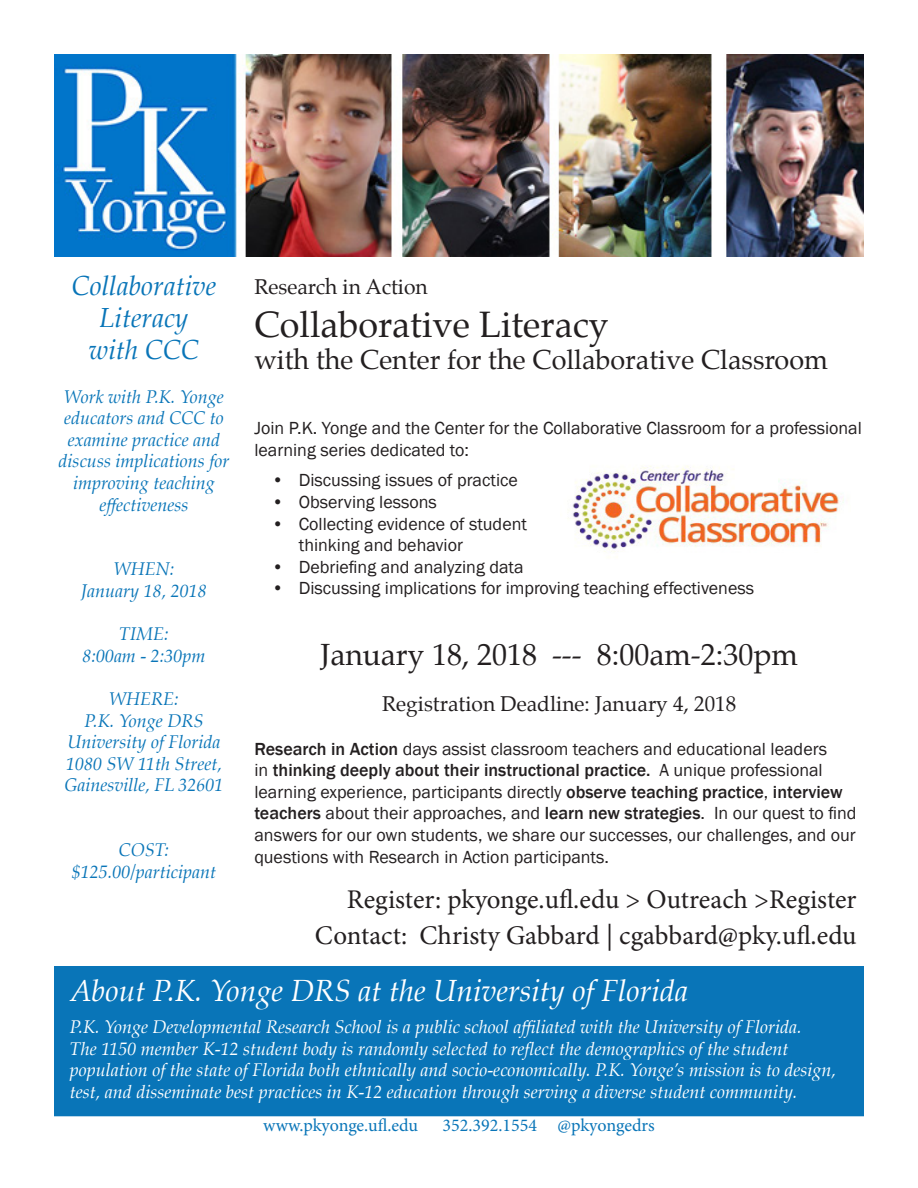
<style>
.page{position:relative;width:918px;height:1188px;background:#fff}
.page>*{position:absolute;margin:0;border:0;box-sizing:border-box;transform-origin:0 0}
.t1{font:36px "Palatino";color:#231f20}
.t2{font:italic 30px "Palatino";color:#fff}
.t3{font:30px "Palatino";color:#231f20}
.t4{font:27px "Minion Pro";letter-spacing:-.005em;color:#231f20}
.t5{font:27px "Palatino";color:#231f20}
.t6{font:italic 27px/32.4px "Palatino";color:#0975b8;text-align:center}
.t7{font:21px "Palatino";color:#231f20}
.t8{font:18px/21.6px "Franklin Gothic";color:#231f20}
.t9{font:italic 18px/21.6px "Palatino";color:#fff}
.t10{font:italic 18px/21.6px "Palatino";color:#0975b8;text-align:center}
.t11{font:18px "Minion Pro";letter-spacing:-.005em;color:#0975b8}
.s1{font-weight:500}
</style>
<div class="page">
<img style="left:572px;top:465px;width:272px;height:87px">
<div style="left:54px;top:966px;width:810px;height:150px;background:#0975b8"></div>
<img style="left:54px;top:55px;width:810px;height:201px">
<p class="t6" style="left:72px;top:269px;width:146px">Collaborative<br>Literacy</p>
<p class="t6" style="left:89px;top:334px;width:112px">with CCC</p>
<p class="t10" style="left:59px;top:385px;width:172px">Work with P.K. Yonge educators and CCC to examine practice and discuss implications for</p>
<p class="t10" style="left:73px;top:472px;width:143px">improving teaching</p>
<p class="t10" style="left:99px;top:493px;width:91px">effectiveness</p>
<p class="t10" style="left:114px;top:558px;width:62px">WHEN:</p>
<p class="t10" style="left:81px;top:580px;width:127px">January 18, 2018</p>
<p class="t10" style="left:119px;top:623px;width:51px">TIME:</p>
<p class="t10" style="left:83px;top:645px;width:124px">8:00am - 2:30pm</p>
<p class="t10" style="left:109px;top:688px;width:71px">WHERE:</p>
<p class="t10" style="left:85px;top:709px;width:120px">P.K. Yonge DRS</p>
<p class="t10" style="left:67px;top:731px;width:155px">University of Florida</p>
<p class="t10" style="left:66px;top:753px;width:157px">1080 SW 11th Street,</p>
<p class="t10" style="left:64px;top:774px;width:161px">Gainesville, FL 32601</p>
<p class="t10" style="left:119px;top:839px;width:52px">COST:</p>
<p class="t10" style="left:72px;top:861px;width:146px">$125.00/participant</p>
<p class="t7" style="left:254px;top:269px;width:175px">Research in Action</p>
<p class="t1" style="left:254px;top:295px;width:356px">Collaborative Literacy</p>
<p class="t5" style="left:254px;top:338px;width:575px">with the Center for the Collaborative Classroom</p>
<p class="t8" style="left:254px;top:418px;width:609px">Join P.K. Yonge and the Center for the Collaborative Classroom for a professional learning series dedicated to:</p>
<p class="t8" style="left:272px;top:470px;width:248px">• Discussing issues of practice</p>
<p class="t8" style="left:272px;top:491px;width:167px">• Observing lessons</p>
<p class="t8" style="left:299px;top:513px;width:230px;text-indent:-27px">• Collecting evidence of student thinking and behavior</p>
<p class="t8" style="left:272px;top:556px;width:253px">• Debriefing and analyzing data</p>
<p class="t8" style="left:272px;top:578px;width:484px">• Discussing implications for improving teaching effectiveness</p>
<p class="t3" style="left:320px;top:629px;width:479px">January 18, 2018 --- 8:00am-2:30pm</p>
<p class="t7" style="left:382px;top:687px;width:356px">Registration Deadline: January 4, 2018</p>
<p class="t8" style="left:254px;top:738px;width:604px"><span class="s1">Research in Action</span> days assist classroom teachers and educational leaders<br>in <span class="s1">thinking deeply about their instructional practice.</span> A unique professional learning experience, participants directly <span class="s1">observe teaching practice</span>, <span class="s1">interview teachers</span> about their approaches, and <span class="s1">learn new strategies</span>. In our quest to find answers for our own students, we share our successes, our challenges, and our questions with Research in Action participants.</p>
<p class="t4" style="left:347px;top:881px;width:511px">Register: pkyonge.ufl.edu &gt; Outreach &gt;Register</p>
<p class="t4" style="left:315px;top:917px;width:543px">Contact: Christy Gabbard | cgabbard@pky.ufl.edu</p>
<p class="t2" style="left:70px;top:965px;width:620px">About P.K. Yonge DRS at the University of Florida</p>
<p class="t9" style="left:70px;top:1016px;width:733px">P.K. Yonge Developmental Research School is a public school affiliated with the University of Florida.</p>
<p class="t9" style="left:70px;top:1037px;width:720px">The 1150 member K-12 student body is randomly selected to reflect the demographics of the student</p>
<p class="t9" style="left:70px;top:1059px;width:768px">population of the state of Florida both ethnically and socio-economically. P.K. Yonge’s mission is to design, test, and disseminate best practices in K-12 education through serving a diverse student community.</p>
<p class="t11" style="left:263px;top:1113px;width:156px">www.pkyonge.ufl.edu</p>
<p class="t11" style="left:443px;top:1113px;width:214px">352.392.1554 @pkyongedrs</p>
</div>
